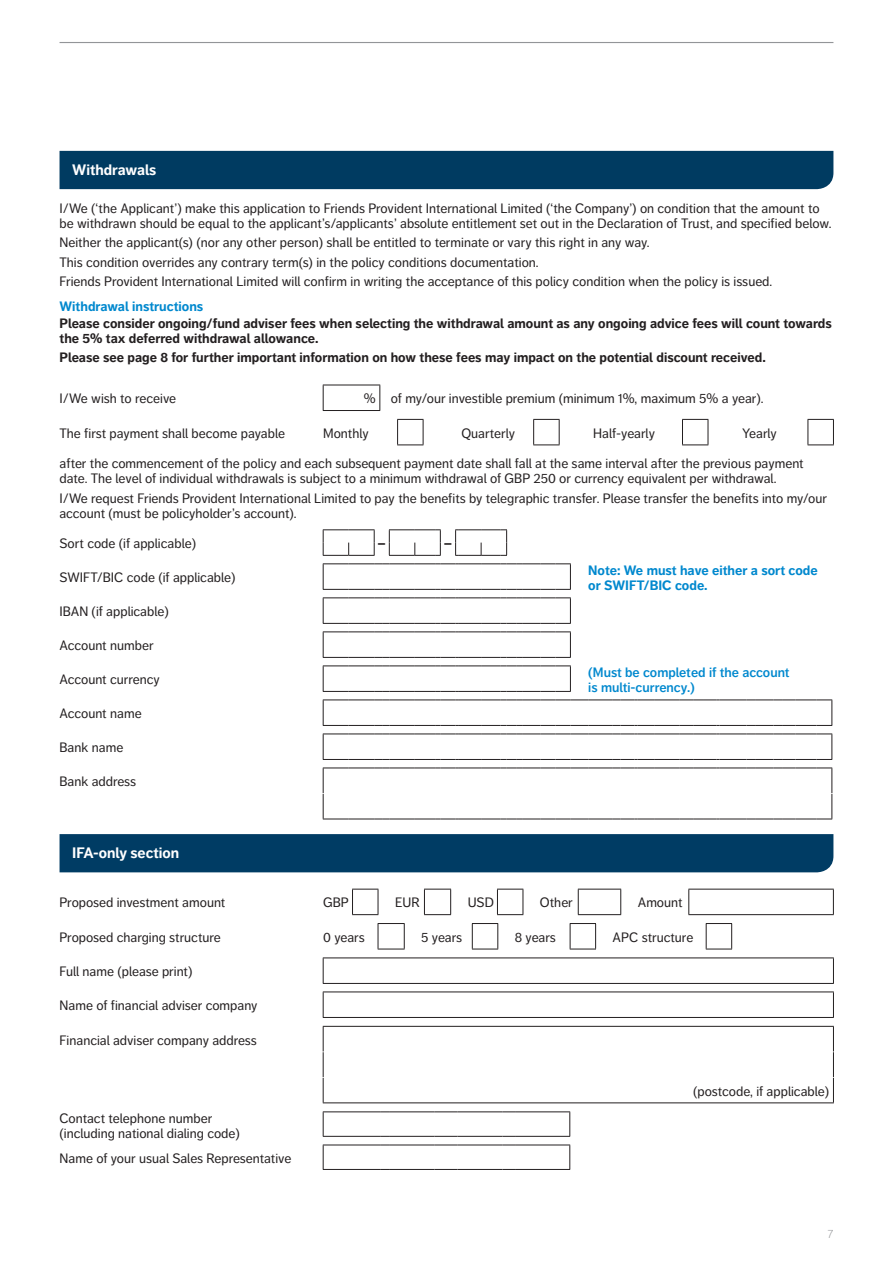
<style>
.page{position:relative;width:893px;height:1263px;background:#fff}
.page>*{position:absolute;margin:0;border:0;box-sizing:border-box;transform-origin:0 0}
.t1{font:700 15px "Friends Life Dagny";color:#fff}
.t2{font:13.5px/15px "Friends Life Dagny";color:#231f20}
.t3{font:700 13.5px/15px "Friends Life Dagny";color:#231f20}
.t4{font:700 13.5px/15px "Friends Life Dagny";color:#0088ce}
.t5{font:600 13.5px/15px "Friends Life Dagny";color:#0088ce}
.t6{font:300 12px "Friends Life Dagny";color:#939598}
</style>
<div class="page">
<hr style="left:60px;top:42px;width:773px;height:1px;background:#939598">
<div style="left:60px;top:151px;width:773px;height:38px;background:#003b61"></div>
<hr style="left:323px;top:385px;width:57px;height:1px;background:#231f20">
<svg style="left:323px;top:385px;width:1px;height:25px"></svg>
<svg style="left:379px;top:385px;width:1px;height:25px"></svg>
<hr style="left:323px;top:410px;width:57px;height:1px;background:#231f20">
<svg style="left:397px;top:419px;width:163px;height:27px"></svg>
<svg style="left:682px;top:419px;width:152px;height:27px"></svg>
<svg style="left:323px;top:733px;width:509px;height:27px"></svg>
<svg style="left:323px;top:767px;width:509px;height:53px"></svg>
<svg style="left:323px;top:529px;width:52px;height:27px"></svg>
<svg style="left:389px;top:529px;width:52px;height:27px"></svg>
<svg style="left:455px;top:529px;width:52px;height:27px"></svg>
<svg style="left:323px;top:563px;width:509px;height:163px"></svg>
<div style="left:60px;top:834px;width:773px;height:38px;background:#003c64"></div>
<svg style="left:352px;top:889px;width:482px;height:26px"></svg>
<svg style="left:378px;top:923px;width:355px;height:27px"></svg>
<hr style="left:323px;top:957px;width:511px;height:1px;background:#231f20">
<svg style="left:323px;top:958px;width:511px;height:59px"></svg>
<hr style="left:323px;top:1017px;width:511px;height:1px;background:#231f20">
<svg style="left:323px;top:1026px;width:511px;height:76px"></svg>
<hr style="left:323px;top:1102px;width:511px;height:1px;background:#231f20">
<svg style="left:323px;top:1111px;width:247px;height:59px"></svg>
<hr style="left:516px;top:1169px;width:54px;height:1px;background:#231f20">
<p class="t1" style="left:72px;top:160px;width:86px">Withdrawals</p>
<p class="t2" style="left:60px;top:201px;width:774px">I/We (‘the Applicant’) make this application to Friends Provident International Limited (‘the Company’) on condition that the amount to be withdrawn should be equal to the applicant’s/applicants’ absolute entitlement set out in the Declaration of Trust, and specified below.</p>
<p class="t2" style="left:60px;top:233px;width:714px;line-height:19.2px">Neither the applicant(s) (nor any other person) shall be entitled to terminate or vary this right in any way.<br>This condition overrides any contrary term(s) in the policy conditions documentation.<br>Friends Provident International Limited will confirm in writing the acceptance of this policy condition when the policy is issued.</p>
<p class="t4" style="left:60px;top:299px;width:145px">Withdrawal instructions</p>
<p class="t3" style="left:60px;top:316px;width:774px">Please consider ongoing/fund adviser fees when selecting the withdrawal amount as any ongoing advice fees will count towards the 5% tax deferred withdrawal allowance.</p>
<p class="t3" style="left:60px;top:350px;width:708px">Please see page 8 for further important information on how these fees may impact on the potential discount received.</p>
<p class="t2" style="left:60px;top:391px;width:118px">I/We wish to receive</p>
<p class="t2" style="left:364px;top:391px;width:401px">% of my/our investible premium (minimum 1%, maximum 5% a year).</p>
<p class="t2" style="left:60px;top:425px;width:227px">The first payment shall become payable</p>
<p class="t2" style="left:323px;top:425px;width:47px">Monthly</p>
<p class="t2" style="left:461px;top:425px;width:55px">Quarterly</p>
<p class="t2" style="left:593px;top:425px;width:63px">Half-yearly</p>
<p class="t2" style="left:742px;top:425px;width:36px">Yearly</p>
<p class="t2" style="left:60px;top:456px;width:746px">after the commencement of the policy and each subsequent payment date shall fall at the same interval after the previous payment date. The level of individual withdrawals is subject to a minimum withdrawal of GBP 250 or currency equivalent per withdrawal.</p>
<p class="t2" style="left:60px;top:491px;width:769px">I/We request Friends Provident International Limited to pay the benefits by telegraphic transfer. Please transfer the benefits into my/our account (must be policyholder’s account).</p>
<p class="t2" style="left:60px;top:536px;width:138px">Sort code (if applicable)</p>
<p class="t3" style="left:378px;top:536px;width:10px">–</p>
<p class="t3" style="left:444px;top:536px;width:10px">–</p>
<p class="t2" style="left:60px;top:570px;width:178px">SWIFT/BIC code (if applicable)</p>
<p class="t4" style="left:588px;top:563px;width:231px">Note: We must have either a sort code or SWIFT/BIC code.</p>
<p class="t2" style="left:60px;top:604px;width:111px">IBAN (if applicable)</p>
<p class="t2" style="left:60px;top:638px;width:96px">Account number</p>
<p class="t2" style="left:60px;top:672px;width:102px">Account currency</p>
<p class="t5" style="left:588px;top:665px;width:203px">(Must be completed if the account is multi-currency.)</p>
<p class="t2" style="left:60px;top:706px;width:84px">Account name</p>
<p class="t2" style="left:60px;top:740px;width:65px">Bank name</p>
<p class="t2" style="left:60px;top:774px;width:78px">Bank address</p>
<p class="t1" style="left:72px;top:844px;width:108px">IFA-only section</p>
<p class="t2" style="left:60px;top:895px;width:167px">Proposed investment amount</p>
<p class="t2" style="left:323px;top:895px;width:27px">GBP</p>
<p class="t2" style="left:395px;top:895px;width:26px">EUR</p>
<p class="t2" style="left:468px;top:895px;width:28px">USD</p>
<p class="t2" style="left:540px;top:895px;width:34px">Other</p>
<p class="t2" style="left:638px;top:895px;width:46px">Amount</p>
<p class="t2" style="left:60px;top:930px;width:163px">Proposed charging structure</p>
<p class="t2" style="left:323px;top:930px;width:43px">0 years</p>
<p class="t2" style="left:421px;top:930px;width:42px">5 years</p>
<p class="t2" style="left:515px;top:930px;width:43px">8 years</p>
<p class="t2" style="left:613px;top:930px;width:82px">APC structure</p>
<p class="t2" style="left:60px;top:964px;width:134px">Full name (please print)</p>
<p class="t2" style="left:60px;top:998px;width:200px">Name of financial adviser company</p>
<p class="t2" style="left:60px;top:1032px;width:199px">Financial adviser company address</p>
<p class="t2" style="left:60px;top:1111px;width:182px">Contact telephone number (including national dialing code)</p>
<p class="t2" style="left:60px;top:1150px;width:233px">Name of your usual Sales Representative</p>
<p class="t2" style="left:693px;top:1083px;width:137px">(postcode, if applicable)</p>
<p class="t6" style="left:828px;top:1227px;width:7px">7</p>
</div>
